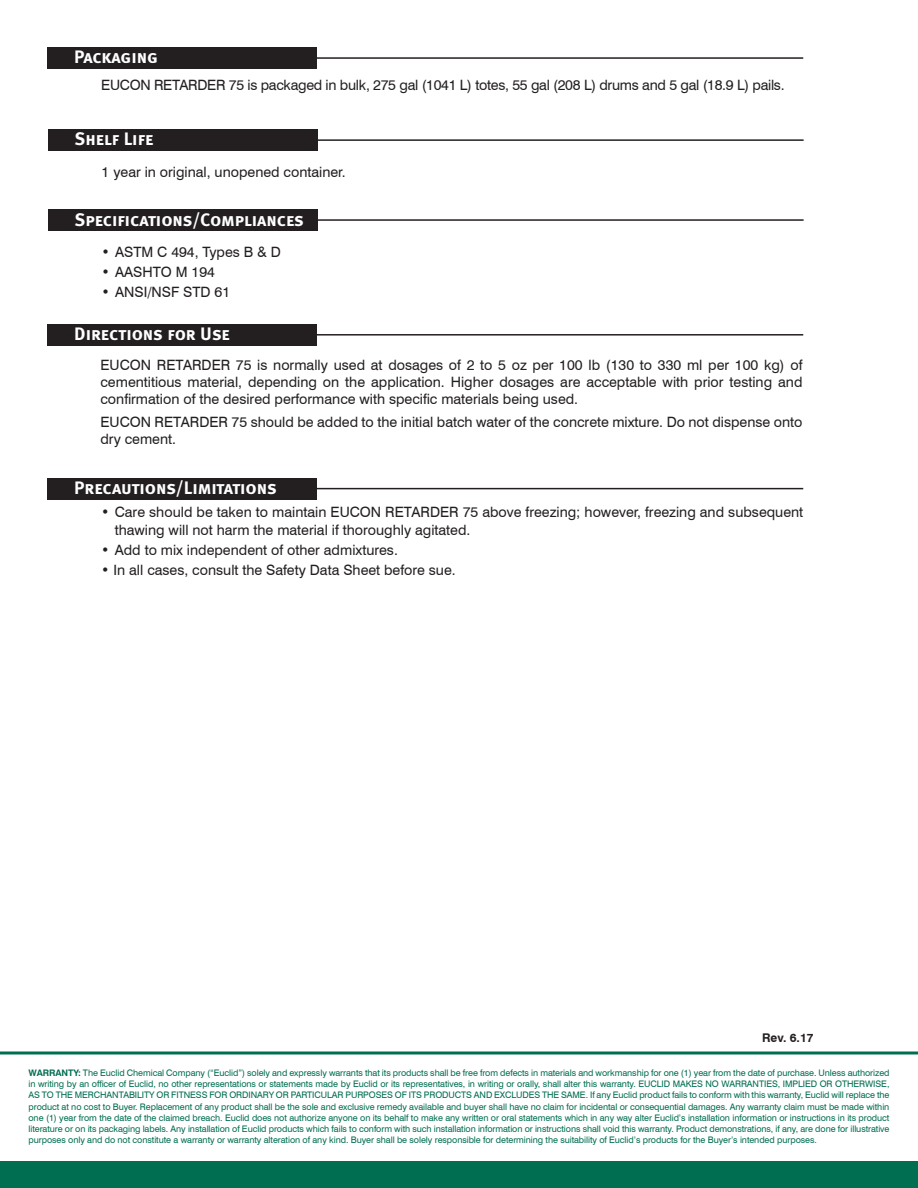
<style>
.page{position:relative;width:918px;height:1188px;background:#fff}
.page>*{position:absolute;margin:0;border:0;box-sizing:border-box;transform-origin:0 0}
.t1{font:18px "Meta Bold Caps";letter-spacing:-.005em;color:#fff}
.t2{font:14.25px/17.2px "Swiss 721 BT";color:#231f20}
.t3{font:14.25px "Swiss 721 BT";letter-spacing:-.02em;color:#231f20}
.t4{font:700 12px "Swiss 721 BT";color:#231f20}
.t5{font:9px/11.2px "Swiss 721 BT";letter-spacing:-.01em;color:#006e51;text-align:justify}
.s1{font-weight:700}
</style>
<div class="page">
<div style="left:0;top:1161px;width:918px;height:27px;background:#006e51"></div>
<hr style="left:0;top:1052px;width:918px;height:2px;background:#006e51">
<div style="left:47px;top:324px;width:270px;height:22px;background:#231f20"></div>
<hr style="left:306px;top:334px;width:497px;height:2px;background:#231f20">
<div style="left:47px;top:478px;width:270px;height:21px;background:#231f20"></div>
<hr style="left:306px;top:488px;width:497px;height:1px;background:#231f20">
<div style="left:48px;top:209px;width:270px;height:22px;background:#231f20"></div>
<hr style="left:306px;top:219px;width:498px;height:2px;background:#231f20">
<div style="left:48px;top:129px;width:270px;height:22px;background:#231f20"></div>
<hr style="left:306px;top:139px;width:498px;height:2px;background:#231f20">
<div style="left:47px;top:47px;width:270px;height:22px;background:#231f20"></div>
<hr style="left:306px;top:57px;width:497px;height:2px;background:#231f20">
<h1 class="t1" style="left:74px;top:46px;width:85px">Packaging</h1>
<h2 class="t3" style="left:101px;top:77px;width:685px">EUCON RETARDER 75 is packaged in bulk, 275 gal (1041 L) totes, 55 gal (208 L) drums and 5 gal (18.9 L) pails.</h2>
<h1 class="t1" style="left:75px;top:129px;width:80px">Shelf Life</h1>
<h2 class="t2" style="left:102px;top:163px;width:246px">1 year in original, unopened container.</h2>
<h1 class="t1" style="left:75px;top:209px;width:231px">Specifications/Compliances</h1>
<h2 class="t2" style="left:102px;top:243px;width:181px">• ASTM C 494, Types B &amp; D</h2>
<h2 class="t2" style="left:102px;top:263px;width:115px">• AASHTO M 194</h2>
<h2 class="t2" style="left:102px;top:283px;width:130px">• ANSI/NSF STD 61</h2>
<h1 class="t1" style="left:74px;top:324px;width:157px">Directions for Use</h1>
<p class="t2" style="left:100px;top:356px;width:703px;text-align:justify">EUCON RETARDER 75 is normally used at dosages of 2 to 5 oz per 100 lb (130 to 330 ml per 100 kg) of cementitious material, depending on the application. Higher dosages are acceptable with prior testing and confirmation of the desired performance with specific materials being used.</p>
<h2 class="t2" style="left:100px;top:413px;width:704px">EUCON RETARDER 75 should be added to the initial batch water of the concrete mixture. Do not dispense onto dry cement.</h2>
<h1 class="t1" style="left:74px;top:477px;width:204px">Precautions/Limitations</h1>
<h2 class="t2" style="left:115px;top:504px;width:690px;text-indent:-14px">• Care should be taken to maintain EUCON RETARDER 75 above freezing; however, freezing and subsequent thawing will not harm the material if thoroughly agitated.</h2>
<h2 class="t2" style="left:101px;top:541px;width:298px">• Add to mix independent of other admixtures.</h2>
<h2 class="t2" style="left:101px;top:561px;width:356px">• In all cases, consult the Safety Data Sheet before sue.</h2>
<h3 class="t4" style="left:762px;top:1030px;width:53px">Rev. 6.17</h3>
<p class="t5" style="left:28px;top:1067px;width:863px"><span class="s1">WARRANTY:</span> The Euclid Chemical Company (“Euclid”) solely and expressly warrants that its products shall be free from defects in materials and workmanship for one (1) year from the date of purchase. Unless authorized in writing by an officer of Euclid, no other representations or statements made by Euclid or its representatives, in writing or orally, shall alter this warranty. EUCLID MAKES NO WARRANTIES, IMPLIED OR OTHERWISE, AS TO THE MERCHANTABILITY OR FITNESS FOR ORDINARY OR PARTICULAR PURPOSES OF ITS PRODUCTS AND EXCLUDES THE SAME. If any Euclid product fails to conform with this warranty, Euclid will replace the product at no cost to Buyer. Replacement of any product shall be the sole and exclusive remedy available and buyer shall have no claim for incidental or consequential damages. Any warranty claim must be made within one (1) year from the date of the claimed breach. Euclid does not authorize anyone on its behalf to make any written or oral statements which in any way alter Euclid’s installation information or instructions in its product literature or on its packaging labels. Any installation of Euclid products which fails to conform with such installation information or instructions shall void this warranty. Product demonstrations, if any, are done for illustrative purposes only and do not constitute a warranty or warranty alteration of any kind. Buyer shall be solely responsible for determining the suitability of Euclid’s products for the Buyer’s intended purposes.</p>
</div>
